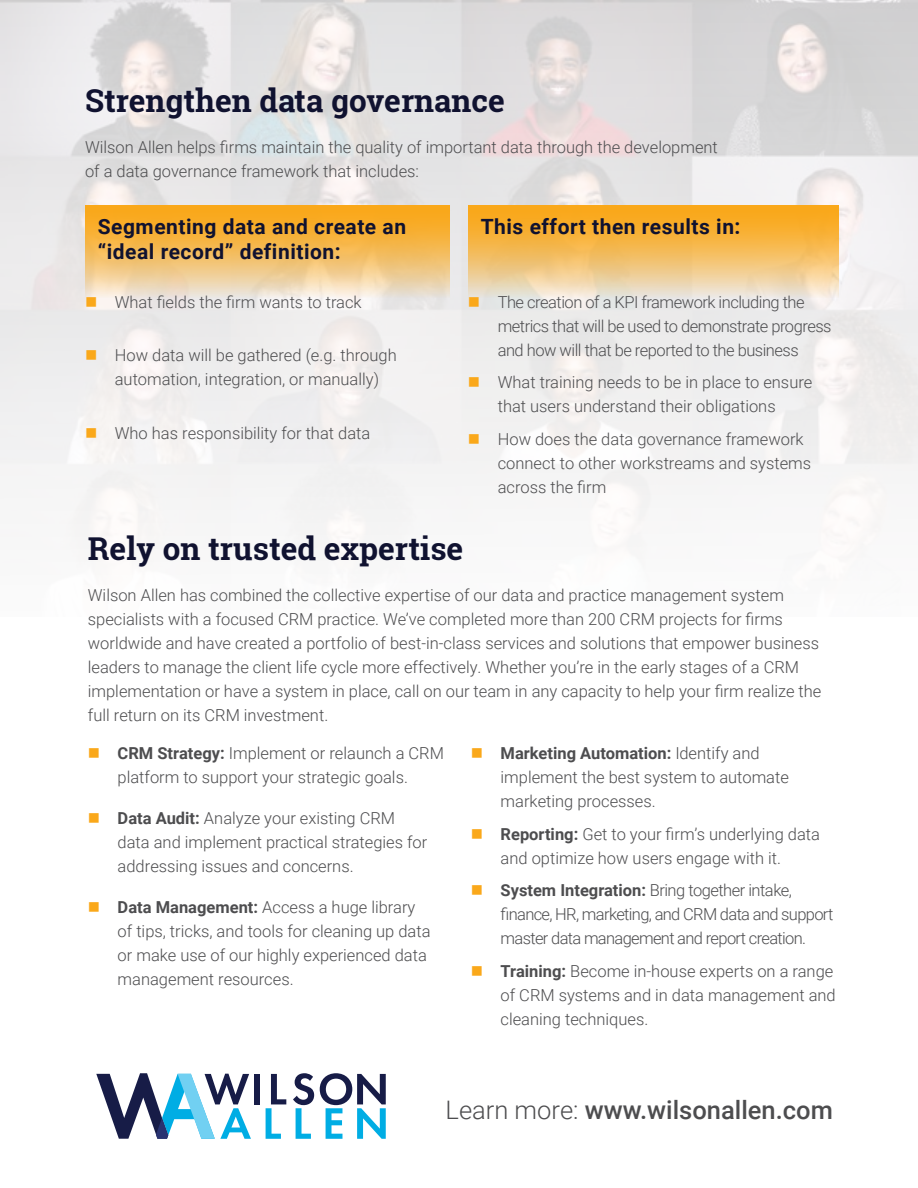
<style>
.page{position:relative;width:918px;height:1188px;background:#fff}
.page>*{position:absolute;margin:0;border:0;box-sizing:border-box;transform-origin:0 0}
.t1{font:700 31.5px "Roboto Slab";color:#101230}
.t2{font:500 25.5px "Roboto";color:#4d4d4f}
.t3{font:700 21px/25.2px "Roboto";letter-spacing:.025em;color:#101230}
.t4{font:300 16.5px/24px "Roboto";color:#4d4d4f}
.t5{font:300 16.5px/24px "Roboto";letter-spacing:-.04em;color:#4d4d4f}
.t6{font:300 16.5px/24px "Roboto";letter-spacing:-.03em;color:#4d4d4f}
.s1{font-weight:700}
.s2{font-weight:300}
</style>
<div class="page">
<svg style="left:96px;top:1073px;width:155px;height:66px"></svg>
<div style="left:254px;top:1074px;width:6px;height:30px;background:#171c47"></div>
<svg style="left:266px;top:1074px;width:20px;height:65px"></svg>
<svg style="left:293px;top:1073px;width:21px;height:66px"></svg>
<svg style="left:320px;top:1073px;width:66px;height:66px"></svg>
<img style="left:0;top:0;width:918px;height:537px">
<svg style="left:85px;top:206px;width:365px;height:92px;background:#f4bf66"></svg>
<svg style="left:468px;top:206px;width:371px;height:92px;background:#f3bf66"></svg>
<svg style="left:86px;top:297px;width:10px;height:9px"></svg>
<svg style="left:86px;top:350px;width:10px;height:10px"></svg>
<svg style="left:86px;top:428px;width:10px;height:10px"></svg>
<svg style="left:469px;top:297px;width:10px;height:9px"></svg>
<svg style="left:469px;top:377px;width:10px;height:10px"></svg>
<svg style="left:469px;top:434px;width:10px;height:9px"></svg>
<h1 class="t1" style="left:85px;top:79px;width:421px">Strengthen data governance</h1>
<p class="t4" style="left:85px;top:135px;width:634px">Wilson Allen helps firms maintain the quality of important data through the development of a data governance framework that includes:</p>
<p class="t3" style="left:98px;top:213px;width:310px">Segmenting data and create an “ideal record” definition:</p>
<p class="t3" style="left:481px;top:213px;width:261px">This effort then results in:</p>
<p class="t4" style="left:115px;top:289px;width:248px">What fields the firm wants to track</p>
<p class="t6" style="left:498px;top:289px;width:335px">The creation of a KPI framework including the metrics that will be used to demonstrate progress and how will that be reported to the business</p>
<p class="t4" style="left:498px;top:370px;width:316px">What training needs to be in place to ensure that users understand their obligations</p>
<p class="t4" style="left:498px;top:426px;width:315px">How does the data governance framework connect to other workstreams and systems across the firm</p>
<p class="t4" style="left:115px;top:343px;width:283px">How data will be gathered (e.g. through automation, integration, or manually)</p>
<p class="t4" style="left:115px;top:421px;width:257px">Who has responsibility for that data</p>
<h1 class="t1" style="left:88px;top:527px;width:377px">Rely on trusted expertise</h1>
<p class="t4" style="left:88px;top:583px;width:735px">Wilson Allen has combined the collective expertise of our data and practice management system specialists with a focused CRM practice. We’ve completed more than 200 CRM projects for firms worldwide and have created a portfolio of best-in-class services and solutions that empower business leaders to manage the client life cycle more effectively. Whether you’re in the early stages of a CRM implementation or have a system in place, call on our team in any capacity to help your firm realize the full return on its CRM investment.</p>
<p class="t4" style="left:118px;top:741px;width:328px"><span class="s1">CRM Strategy:</span> Implement or relaunch a CRM platform to support your strategic goals.</p>
<p class="t4" style="left:118px;top:806px;width:311px"><span class="s1">Data Audit:</span> Analyze your existing CRM data and implement practical strategies for addressing issues and concerns.</p>
<p class="t4" style="left:118px;top:895px;width:314px"><span class="s1">Data Management:</span> Access a huge library of tips, tricks, and tools for cleaning up data or make use of our highly experienced data management resources.</p>
<p class="t4" style="left:501px;top:741px;width:290px"><span class="s1">Marketing Automation:</span> Identify and implement the best system to automate marketing processes.</p>
<p class="t4" style="left:501px;top:821px;width:321px"><span class="s1">Reporting:</span> Get to your firm’s underlying data and optimize how users engage with it.</p>
<p class="t5" style="left:501px;top:878px;width:334px"><span class="s1">System Integration:</span> Bring together intake, finance, HR, marketing, and CRM data and support master data management and report creation.</p>
<p class="t4" style="left:501px;top:958px;width:337px"><span class="s1">Training:</span> Become in-house experts on a range of CRM systems and in data management and cleaning techniques.</p>
<h2 class="t2" style="left:446px;top:1092px;width:389px"><span class="s2">Learn more:</span> www.wilsonallen.com</h2>
</div>
